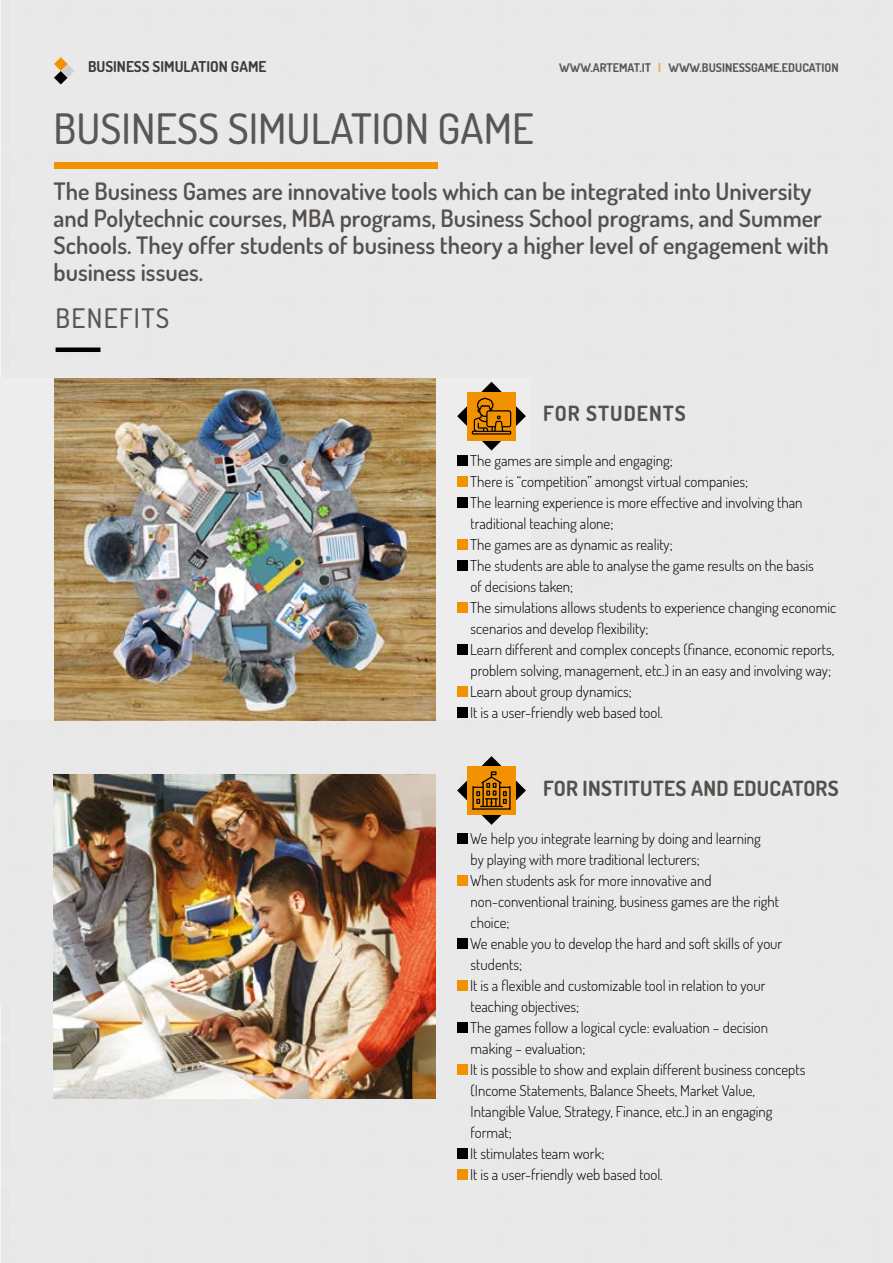
<style>
.page{position:relative;width:893px;height:1263px;background:#e9e9e9}
.page>*{position:absolute;margin:0;border:0;box-sizing:border-box;transform-origin:0 0}
.t1{font:500 42px "Dosis";color:#575756}
.t2{font:500 27px "Dosis";letter-spacing:.05em;color:#575756}
.t3{font:600 24px/27px "Dosis";color:#54504e}
.t4{font:700 21px "Dosis";letter-spacing:.01em;color:#54504e}
.t5{font:700 21px "Dosis";letter-spacing:.05em;color:#54504e}
.t6{font:300 15px/21px "Dosis";color:#000}
.t7{font:700 15px "Dosis";color:#3c3c3b}
.t8{font:700 12px "Dosis";color:#575756}
.s1{color:#f7a941}
</style>
<div class="page">
<svg style="left:54px;top:57px;width:20px;height:28px"></svg>
<div style="left:54px;top:162px;width:383px;height:6px;background:#f39200"></div>
<div style="left:0;top:378px;width:530px;height:342px;background:#ededed"></div>
<img style="left:54px;top:378px;width:381px;height:342px">
<div style="left:457px;top:456px;width:10px;height:10px;background:#000"></div>
<div style="left:457px;top:477px;width:10px;height:10px;background:#f39200"></div>
<div style="left:457px;top:498px;width:10px;height:10px;background:#000"></div>
<div style="left:457px;top:540px;width:10px;height:10px;background:#f39200"></div>
<div style="left:457px;top:561px;width:10px;height:10px;background:#000"></div>
<div style="left:457px;top:603px;width:10px;height:10px;background:#f39200"></div>
<div style="left:457px;top:645px;width:10px;height:10px;background:#000"></div>
<div style="left:457px;top:687px;width:10px;height:10px;background:#f39200"></div>
<div style="left:457px;top:708px;width:10px;height:10px;background:#000"></div>
<div style="left:457px;top:833px;width:10px;height:10px;background:#000"></div>
<div style="left:457px;top:875px;width:10px;height:10px;background:#f39200"></div>
<div style="left:457px;top:938px;width:10px;height:10px;background:#000"></div>
<div style="left:457px;top:980px;width:10px;height:10px;background:#f39200"></div>
<div style="left:457px;top:1022px;width:10px;height:10px;background:#000"></div>
<div style="left:457px;top:1064px;width:10px;height:10px;background:#f39200"></div>
<div style="left:457px;top:1148px;width:10px;height:10px;background:#000"></div>
<div style="left:457px;top:1169px;width:10px;height:10px;background:#f39200"></div>
<div style="left:56px;top:347px;width:44px;height:5px;background:#000"></div>
<svg style="left:457px;top:756px;width:69px;height:69px;background:#c49c60"></svg>
<svg style="left:457px;top:382px;width:69px;height:68px"></svg>
<img style="left:54px;top:774px;width:382px;height:324px">
<p class="t7" style="left:88px;top:57px;width:180px">BUSINESS SIMULATION GAME</p>
<p class="t8" style="left:559px;top:60px;width:281px">WWW.ARTEMAT.IT <span class="s1">|</span> WWW.BUSINESSGAME.EDUCATION</p>
<h1 class="t1" style="left:54px;top:101px;width:482px">BUSINESS SIMULATION GAME</h1>
<p class="t3" style="left:54px;top:177px;width:777px">The Business Games are innovative tools which can be integrated into University and Polytechnic courses, MBA programs, Business School programs, and Summer Schools. They offer students of business theory a higher level of engagement with business issues.</p>
<h2 class="t2" style="left:56px;top:301px;width:115px">BENEFITS</h2>
<h3 class="t5" style="left:543px;top:400px;width:144px">FOR STUDENTS</h3>
<p class="t6" style="left:470px;top:449px;width:368px">The games are simple and engaging;<br>There is “competition” amongst virtual companies;<br>The learning experience is more effective and involving than traditional teaching alone;<br>The games are as dynamic as reality;<br>The students are able to analyse the game results on the basis<br>of decisions taken;<br>The simulations allows students to experience changing economic scenarios and develop flexibility;<br>Learn different and complex concepts (finance, economic reports, problem solving, management, etc.) in an easy and involving way; Learn about group dynamics;<br>It is a user-friendly web based tool.</p>
<h3 class="t4" style="left:543px;top:775px;width:297px">FOR INSTITUTES AND EDUCATORS</h3>
<p class="t6" style="left:470px;top:827px;width:337px">We help you integrate learning by doing and learning<br>by playing with more traditional lecturers;<br>When students ask for more innovative and non-conventional training, business games are the right choice;<br>We enable you to develop the hard and soft skills of your students;<br>It is a flexible and customizable tool in relation to your teaching objectives;<br>The games follow a logical cycle: evaluation – decision making – evaluation;<br>It is possible to show and explain different business concepts (Income Statements, Balance Sheets, Market Value, Intangible Value, Strategy, Finance, etc.) in an engaging format;<br>It stimulates team work;<br>It is a user-friendly web based tool.</p>
</div>
